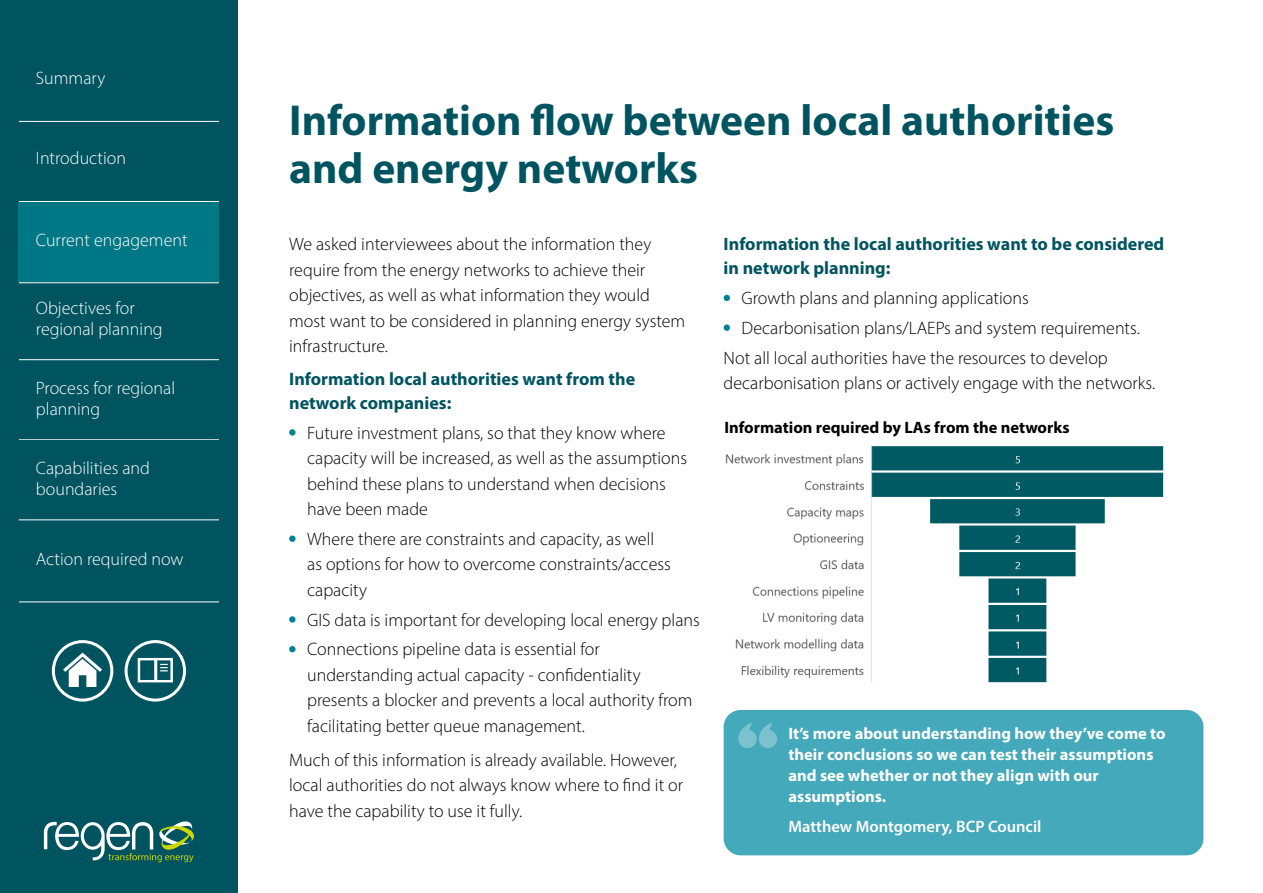
<style>
.page{position:relative;width:1263px;height:893px;background:#fff}
.page>*{position:absolute;margin:0;border:0;box-sizing:border-box;transform-origin:0 0}
.t1{font:700 43.5px/48px "Myriad Pro";color:#005460}
.t2{font:300 18px/25.5px "Myriad Pro";color:#000}
.t3{font:300 18px/21.6px "Myriad Pro";color:#fff}
.t4{font:700 18px/24px "Myriad Pro";color:#005460}
.t5{font:700 16.5px/21px "Myriad Pro";color:#fff}
.t6{font:700 16.5px "Myriad Pro";color:#000}
.t7{font:600 16.5px "Myriad Pro";color:#fff}
</style>
<div class="page">
<div style="left:0;top:0;width:238px;height:893px;background:#005460"></div>
<svg style="left:289px;top:429px;width:7px;height:7px"></svg>
<div style="left:289px;top:535px;width:7px;height:7px;background:#008296;border-radius:50%"></div>
<svg style="left:289px;top:616px;width:7px;height:7px"></svg>
<div style="left:289px;top:646px;width:7px;height:6px;background:#008296;border-radius:50%"></div>
<div style="left:724px;top:710px;width:479px;height:145px;background:#44a9ba;border-radius:17px"></div>
<svg style="left:738px;top:723px;width:39px;height:25px"></svg>
<img style="left:725px;top:445px;width:439px;height:238px">
<svg style="left:724px;top:295px;width:6px;height:6px"></svg>
<div style="left:724px;top:324px;width:6px;height:7px;background:#008296;border-radius:50%"></div>
<div style="left:52px;top:640px;width:61px;height:62px;border:3px solid #fff;border-radius:50%"></div>
<svg style="left:60px;top:650px;width:45px;height:37px"></svg>
<div style="left:125px;top:640px;width:61px;height:62px;border:3px solid #fff;border-radius:50%"></div>
<div style="left:138px;top:658px;width:35px;height:24px;border:2px solid #fff"></div>
<hr style="left:154px;top:659px;width:3px;height:22px;background:#fff">
<svg style="left:160px;top:664px;width:8px;height:7px"></svg>
<svg style="left:44px;top:821px;width:150px;height:41px"></svg>
<hr style="left:19px;top:602px;width:200px;height:1px;background:#fff">
<hr style="left:19px;top:439px;width:200px;height:1px;background:#fff">
<hr style="left:19px;top:359px;width:200px;height:1px;background:#fff">
<hr style="left:19px;top:201px;width:200px;height:1px;background:#fff">
<hr style="left:19px;top:121px;width:200px;height:1px;background:#fff">
<hr style="left:19px;top:520px;width:200px;height:1px;background:#fff">
<div style="left:19px;top:202px;width:200px;height:80px;background:#007784"></div>
<hr style="left:19px;top:283px;width:200px;height:1px;background:#fff">
<p class="t3" style="left:36px;top:67px;width:71px">Summary</p>
<p class="t3" style="left:36px;top:147px;width:92px">Introduction</p>
<p class="t3" style="left:36px;top:229px;width:153px">Current engagement</p>
<p class="t3" style="left:36px;top:297px;width:128px">Objectives for regional planning</p>
<p class="t3" style="left:36px;top:377px;width:141px">Process for regional planning</p>
<p class="t3" style="left:36px;top:457px;width:116px">Capabilities and boundaries</p>
<p class="t3" style="left:36px;top:548px;width:149px">Action required now</p>
<h1 class="t1" style="left:289px;top:95px;width:827px">Information flow between local authorities and energy networks</h1>
<p class="t2" style="left:289px;top:231px;width:398px">We asked interviewees about the information they require from the energy networks to achieve their objectives, as well as what information they would most want to be considered in planning energy system infrastructure.</p>
<p class="t4" style="left:289px;top:366px;width:348px">Information local authorities want from the network companies:</p>
<p class="t2" style="left:307px;top:420px;width:382px">Future investment plans, so that they know where capacity will be increased, as well as the assumptions behind these plans to understand when decisions have been made</p>
<p class="t2" style="left:307px;top:526px;width:365px">Where there are constraints and capacity, as well as options for how to overcome constraints/access capacity</p>
<p class="t2" style="left:307px;top:605px;width:394px;line-height:29.7px">GIS data is important for developing local energy plans<br>Connections pipeline data is essential for</p>
<p class="t2" style="left:307px;top:662px;width:387px">understanding actual capacity - confidentiality presents a blocker and prevents a local authority from facilitating better queue management.</p>
<p class="t2" style="left:289px;top:747px;width:395px">Much of this information is already available. However, local authorities do not always know where to find it or have the capability to use it fully.</p>
<p class="t4" style="left:724px;top:232px;width:442px">Information the local authorities want to be considered in network planning:</p>
<p class="t2" style="left:742px;top:285px;width:289px">Growth plans and planning applications</p>
<p class="t2" style="left:742px;top:315px;width:400px">Decarbonisation plans/LAEPs and system requirements.</p>
<p class="t2" style="left:724px;top:345px;width:386px">Not all local authorities have the resources to develop</p>
<p class="t2" style="left:724px;top:370px;width:433px">decarbonisation plans or actively engage with the networks.</p>
<p class="t6" style="left:724px;top:417px;width:347px">Information required by LAs from the networks</p>
<p class="t5" style="left:788px;top:722px;width:379px">It’s more about understanding how they’ve come to their conclusions so we can test their assumptions and see whether or not they align with our assumptions.</p>
<p class="t7" style="left:788px;top:815px;width:254px">Matthew Montgomery, BCP Council</p>
</div>
